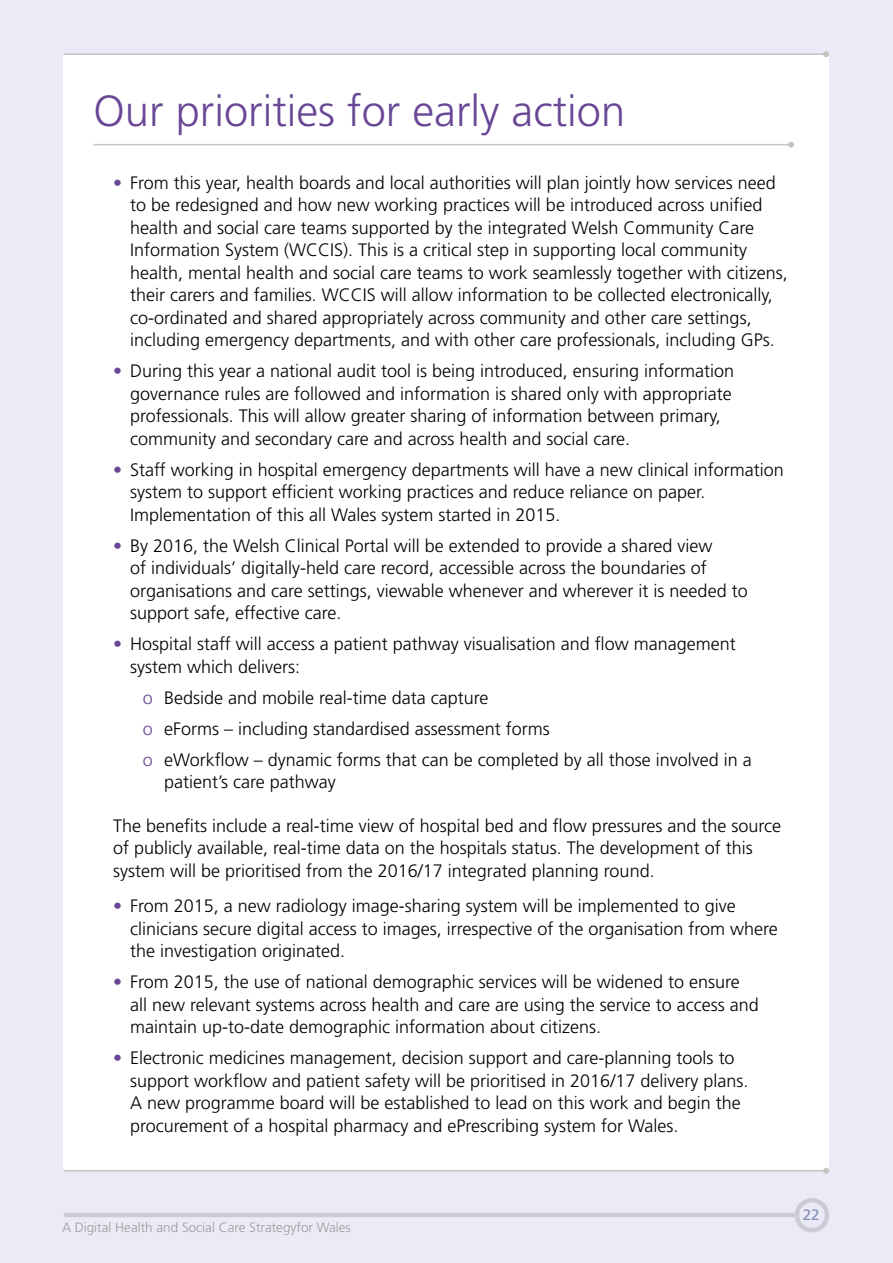
<style>
.page{position:relative;width:893px;height:1263px;background:#ebeaf6}
.page>*{position:absolute;margin:0;border:0;box-sizing:border-box;transform-origin:0 0}
.t1{font:300 43.5px "Frutiger LT Std";color:#694796}
.main_text{font:300 18px/22.5px "Frutiger LT Std";color:#000}
.t2{font:15px "Frutiger LT Std";color:#818cb4}
.intro_paras{font:300 13.5px "Frutiger LT Std";color:#9d9d9c}
.s1{color:#694796}
</style>
<div class="page">
<div style="left:64px;top:54px;width:765px;height:1116px;background:#fff"></div>
<hr style="left:94px;top:144px;width:697px;height:1px;background:#c4c4c4">
<svg style="left:788px;top:142px;width:6px;height:6px"></svg>
<hr style="left:64px;top:53px;width:762px;height:2px;background:#c4c4c4">
<svg style="left:823px;top:51px;width:6px;height:6px"></svg>
<hr style="left:64px;top:1170px;width:762px;height:1px;background:#c4c4c4">
<svg style="left:823px;top:1168px;width:6px;height:6px"></svg>
<div style="left:795px;top:1198px;width:34px;height:34px;border:4px solid #dedede;border-radius:50%"></div>
<hr style="left:64px;top:1213px;width:731px;height:4px;background:#cccbd6">
<h3 class="t1" style="left:94px;top:87px;width:533px">Our priorities for early action</h3>
<p class="main_text" style="left:130px;top:171px;width:659px;text-indent:-17px"><span class="s1">•</span> From this year, health boards and local authorities will plan jointly how services need to be redesigned and how new working practices will be introduced across unified health and social care teams supported by the integrated Welsh Community Care Information System (WCCIS). This is a critical step in supporting local community health, mental health and social care teams to work seamlessly together with citizens, their carers and families. WCCIS will allow information to be collected electronically, co-ordinated and shared appropriately across community and other care settings, including emergency departments, and with other care professionals, including GPs.</p>
<p class="main_text" style="left:130px;top:360px;width:605px;text-indent:-17px"><span class="s1">•</span> During this year a national audit tool is being introduced, ensuring information governance rules are followed and information is shared only with appropriate professionals. This will allow greater sharing of information between primary, community and secondary care and across health and social care.</p>
<p class="main_text" style="left:130px;top:458px;width:655px;text-indent:-17px"><span class="s1">•</span> Staff working in hospital emergency departments will have a new clinical information system to support efficient working practices and reduce reliance on paper.<br>Implementation of this all Wales system started in 2015.</p>
<p class="main_text" style="left:130px;top:534px;width:619px;text-indent:-17px"><span class="s1">•</span> By 2016, the Welsh Clinical Portal will be extended to provide a shared view<br>of individuals’ digitally-held care record, accessible across the boundaries of organisations and care settings, viewable whenever and wherever it is needed to support safe, effective care.</p>
<p class="main_text" style="left:130px;top:633px;width:607px;text-indent:-17px"><span class="s1">•</span> Hospital staff will access a patient pathway visualisation and flow management system which delivers:</p>
<p class="main_text" style="left:143px;top:686px;width:347px"><span class="s1">o</span> Bedside and mobile real-time data capture</p>
<p class="main_text" style="left:143px;top:717px;width:408px"><span class="s1">o</span> eForms – including standardised assessment forms</p>
<p class="main_text" style="left:164px;top:748px;width:589px;text-indent:-21px"><span class="s1">o</span> eWorkflow – dynamic forms that can be completed by all those involved in a patient’s care pathway</p>
<p class="main_text" style="left:113px;top:815px;width:669px">The benefits include a real-time view of hospital bed and flow pressures and the source of publicly available, real-time data on the hospitals status. The development of this system will be prioritised from the 2016/17 integrated planning round.</p>
<p class="main_text" style="left:130px;top:895px;width:649px;text-indent:-17px"><span class="s1">•</span> From 2015, a new radiology image-sharing system will be implemented to give clinicians secure digital access to images, irrespective of the organisation from where the investigation originated.</p>
<p class="main_text" style="left:130px;top:971px;width:630px;text-indent:-17px"><span class="s1">•</span> From 2015, the use of national demographic services will be widened to ensure all new relevant systems across health and care are using the service to access and maintain up-to-date demographic information about citizens.</p>
<p class="main_text" style="left:130px;top:1047px;width:620px;text-indent:-17px"><span class="s1">•</span> Electronic medicines management, decision support and care-planning tools to support workflow and patient safety will be prioritised in 2016/17 delivery plans.<br>A new programme board will be established to lead on this work and begin the procurement of a hospital pharmacy and ePrescribing system for Wales.</p>
<p class="intro_paras" style="left:62px;top:1220px;width:290px">A Digital Health and Social Care Strategyfor Wales</p>
<p class="t2" style="left:803px;top:1206px;width:18px">22</p>
</div>
